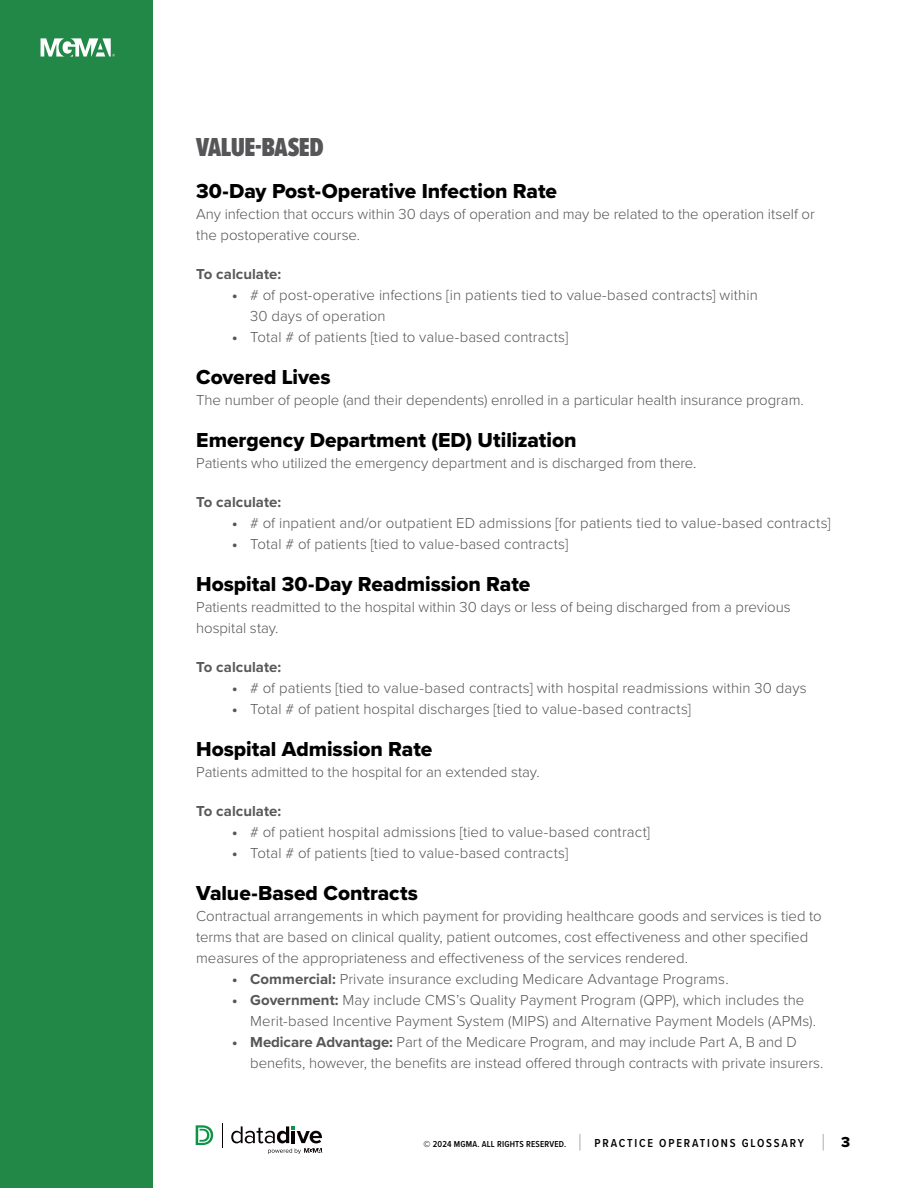
<style>
.page{position:relative;width:918px;height:1188px;background:#fff}
.page>*{position:absolute;margin:0;border:0;box-sizing:border-box;transform-origin:0 0}
.t1{font:900 27px "Proxima Nova Ex Cn";letter-spacing:-.02em;color:#565659}
.t2{font:21px "Proxima Nova Extrabld";color:#000}
.t3{font:300 15px/21px "Proxima Nova";letter-spacing:.005em;color:#565659}
.t4{font:700 15px "Proxima Nova";color:#58595b}
.t5{font:600 9px "Proxima Nova Cond";letter-spacing:.02em;color:#000}
.s1{font-family:"Proxima Nova Extrabld";font-weight:400}
.s2{font-weight:700}
.s3{font-family:"Proxima Nova";font-weight:500;font-size:23.4px;color:#ababab}
.s4{font-size:12px}
.s5{font-family:"Proxima Nova Extrabld";font-weight:400;font-size:15px}
</style>
<div class="page">
<div style="left:0;top:0;width:153px;height:1188px;background:#228848"></div>
<svg style="left:41px;top:38px;width:74px;height:19px"></svg>
<svg style="left:196px;top:1125px;width:17px;height:20px"></svg>
<svg style="left:231px;top:1126px;width:92px;height:28px"></svg>
<svg style="left:222px;top:1124px;width:1px;height:24px"></svg>
<h1 class="t1" style="left:196px;top:127px;width:129px">VALUE-BASED</h1>
<h2 class="t2" style="left:196px;top:175px;width:362px">30-Day Post-Operative Infection Rate</h2>
<p class="t3" style="left:196px;top:203px;width:620px">Any infection that occurs within 30 days of operation and may be related to the operation itself or the postoperative course.</p>
<p class="t4" style="left:196px;top:263px;width:87px">To calculate:</p>
<p class="t3" style="left:250px;top:284px;width:509px;text-indent:-18px"><span class="s1">•</span> # of post-operative infections [in patients tied to value-based contracts] within<br>30 days of operation</p>
<p class="t3" style="left:232px;top:326px;width:337px"><span class="s1">•</span> Total # of patients [tied to value-based contracts]</p>
<h2 class="t2" style="left:196px;top:361px;width:136px">Covered Lives</h2>
<p class="t3" style="left:196px;top:389px;width:609px">The number of people (and their dependents) enrolled in a particular health insurance program.</p>
<h2 class="t2" style="left:196px;top:424px;width:382px">Emergency Department (ED) Utilization</h2>
<p class="t3" style="left:196px;top:452px;width:502px">Patients who utilized the emergency department and is discharged from there.</p>
<p class="t4" style="left:196px;top:491px;width:87px">To calculate:</p>
<p class="t3" style="left:232px;top:512px;width:600px"><span class="s1">•</span> # of inpatient and/or outpatient ED admissions [for patients tied to value-based contracts]</p>
<p class="t3" style="left:232px;top:533px;width:337px"><span class="s1">•</span> Total # of patients [tied to value-based contracts]</p>
<h2 class="t2" style="left:196px;top:568px;width:336px">Hospital 30-Day Readmission Rate</h2>
<p class="t3" style="left:196px;top:596px;width:596px">Patients readmitted to the hospital within 30 days or less of being discharged from a previous hospital stay.</p>
<p class="t4" style="left:196px;top:656px;width:87px">To calculate:</p>
<p class="t3" style="left:232px;top:677px;width:576px"><span class="s1">•</span> # of patients [tied to value-based contracts] with hospital readmissions within 30 days</p>
<p class="t3" style="left:232px;top:698px;width:460px"><span class="s1">•</span> Total # of patient hospital discharges [tied to value-based contracts]</p>
<h2 class="t2" style="left:196px;top:733px;width:238px">Hospital Admission Rate</h2>
<p class="t3" style="left:196px;top:761px;width:345px">Patients admitted to the hospital for an extended stay.</p>
<p class="t4" style="left:196px;top:800px;width:87px">To calculate:</p>
<p class="t3" style="left:232px;top:821px;width:419px"><span class="s1">•</span> # of patient hospital admissions [tied to value-based contract]</p>
<p class="t3" style="left:232px;top:842px;width:337px"><span class="s1">•</span> Total # of patients [tied to value-based contracts]</p>
<h2 class="t2" style="left:196px;top:877px;width:223px">Value-Based Contracts</h2>
<p class="t3" style="left:196px;top:905px;width:627px">Contractual arrangements in which payment for providing healthcare goods and services is tied to terms that are based on clinical quality, patient outcomes, cost effectiveness and other specified measures of the appropriateness and effectiveness of the services rendered.</p>
<p class="t3" style="left:232px;top:968px;width:498px"><span class="s1">•</span> <span class="s2">Commercial:</span> Private insurance excluding Medicare Advantage Programs.</p>
<p class="t3" style="left:250px;top:989px;width:567px;text-indent:-18px"><span class="s1">•</span> <span class="s2">Government:</span> May include CMS’s Quality Payment Program (QPP), which includes the<br>Merit-based Incentive Payment System (MIPS) and Alternative Payment Models (APMs).</p>
<p class="t3" style="left:250px;top:1031px;width:575px;text-indent:-18px"><span class="s1">•</span> <span class="s2">Medicare Advantage:</span> Part of the Medicare Program, and may include Part A, B and D benefits, however, the benefits are instead offered through contracts with private insurers.</p>
<p class="t5" style="left:423px;top:1138px;width:428px">© 2024 MGMA. ALL RIGHTS RESERVED. <span class="s3">|</span> <span class="s4">PRACTICE OPERATIONS GLOSSARY</span> <span class="s3">|</span> <span class="s5">3</span></p>
</div>
